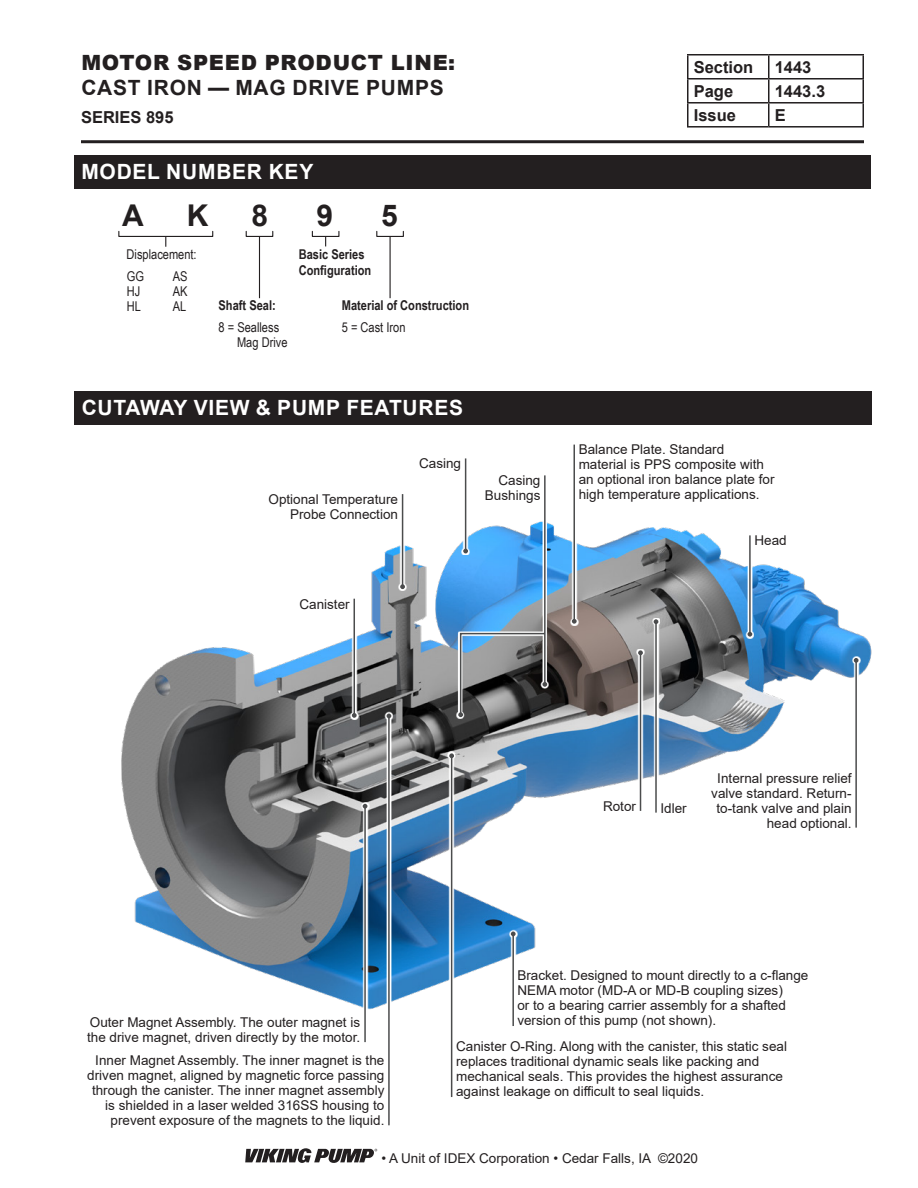
<style>
.page{position:relative;width:918px;height:1188px;background:#fff}
.page>*{position:absolute;margin:0;border:0;box-sizing:border-box;transform-origin:0 0}
.Model_Number_for_Key{font:700 30px "Arial";color:#231f20}
.BLACK_BAR_Caps_Heade{font:700 21px "Arial";letter-spacing:.035em;color:#fff}
.t1{font:900 21px "Arial";letter-spacing:.035em;color:#231f20}
.t2{font:700 21px "Arial";letter-spacing:.035em;color:#231f20}
.t3{font:700 16.5px "Arial";color:#231f20}
.Callouts_-_Right{font:13.5px/15px "Arial";color:#231f20;text-align:right}
.Callouts_-_Left{font:13.5px/15px "Arial";color:#231f20}
.Model_Number_Key_-_B{font:700 13.5px/16.2px "Arial Narrow";color:#231f20}
.Model_Number_Key_-_R{font:13.5px/15px "Arial Narrow";color:#231f20}
</style>
<div class="page">
<img style="left:121px;top:523px;width:751px;height:487px">
<div style="left:75px;top:392px;width:797px;height:33px;background:#231f20"></div>
<svg style="left:636px;top:649px;width:9px;height:164px"></svg>
<hr style="left:640px;top:653px;width:1px;height:158px;background:#4b4c4d">
<svg style="left:638px;top:650px;width:5px;height:5px"></svg>
<svg style="left:509px;top:930px;width:8px;height:80px"></svg>
<hr style="left:512px;top:934px;width:2px;height:92px;background:#4b4c4d">
<svg style="left:511px;top:931px;width:5px;height:5px"></svg>
<svg style="left:652px;top:618px;width:8px;height:196px"></svg>
<hr style="left:655px;top:622px;width:2px;height:191px;background:#4b4c4d">
<svg style="left:654px;top:619px;width:4px;height:5px"></svg>
<svg style="left:447px;top:752px;width:9px;height:345px"></svg>
<hr style="left:451px;top:756px;width:1px;height:341px;background:#4b4c4d">
<svg style="left:449px;top:753px;width:5px;height:5px"></svg>
<svg style="left:361px;top:802px;width:8px;height:241px"></svg>
<hr style="left:364px;top:806px;width:2px;height:236px;background:#4b4c4d">
<svg style="left:363px;top:804px;width:4px;height:5px"></svg>
<svg style="left:385px;top:712px;width:8px;height:414px"></svg>
<hr style="left:388px;top:716px;width:2px;height:409px;background:#4b4c4d">
<svg style="left:387px;top:714px;width:4px;height:4px"></svg>
<svg style="left:464px;top:458px;width:3px;height:16px"></svg>
<hr style="left:465px;top:458px;width:1px;height:93px;background:#4b4c4d">
<svg style="left:398px;top:494px;width:9px;height:97px"></svg>
<hr style="left:402px;top:494px;width:1px;height:93px;background:#4b4c4d">
<svg style="left:400px;top:584px;width:5px;height:5px"></svg>
<svg style="left:570px;top:444px;width:8px;height:181px"></svg>
<hr style="left:573px;top:445px;width:2px;height:176px;background:#4b4c4d">
<svg style="left:572px;top:619px;width:5px;height:5px"></svg>
<svg style="left:350px;top:597px;width:8px;height:123px"></svg>
<hr style="left:354px;top:599px;width:1px;height:116px;background:#4b4c4d">
<svg style="left:352px;top:713px;width:5px;height:5px"></svg>
<div style="left:852px;top:656px;width:8px;height:173px;background:#fff"></div>
<hr style="left:855px;top:660px;width:2px;height:168px;background:#4b4c4d">
<svg style="left:854px;top:658px;width:5px;height:5px"></svg>
<svg style="left:746px;top:534px;width:8px;height:104px"></svg>
<hr style="left:749px;top:535px;width:2px;height:99px;background:#4b4c4d">
<svg style="left:748px;top:632px;width:4px;height:5px"></svg>
<div style="left:74px;top:155px;width:797px;height:33px;background:#231f20"></div>
<div style="left:118px;top:231px;width:95px;height:6px;border:1px solid #231f20"></div>
<div style="left:246px;top:231px;width:27px;height:6px;border:1px solid #231f20"></div>
<hr style="left:259px;top:236px;width:1px;height:62px;background:#231f20">
<div style="left:376px;top:231px;width:28px;height:6px;border:1px solid #231f20"></div>
<hr style="left:390px;top:236px;width:1px;height:62px;background:#231f20">
<div style="left:312px;top:231px;width:27px;height:6px;border:1px solid #231f20"></div>
<svg style="left:457px;top:474px;width:92px;height:245px"></svg>
<hr style="left:544px;top:475px;width:2px;height:209px;background:#4b4c4d">
<svg style="left:458px;top:632px;width:89px;height:85px;background:#6e7275"></svg>
<hr style="left:687px;top:54px;width:82px;height:2px;background:#231f20">
<hr style="left:769px;top:54px;width:95px;height:2px;background:#231f20">
<hr style="left:862px;top:56px;width:2px;height:22px;background:#231f20">
<hr style="left:769px;top:78px;width:95px;height:2px;background:#231f20">
<hr style="left:862px;top:80px;width:2px;height:22px;background:#231f20">
<svg style="left:687px;top:55px;width:176px;height:71px"></svg>
<hr style="left:769px;top:102px;width:95px;height:2px;background:#231f20">
<hr style="left:768px;top:104px;width:2px;height:22px;background:#231f20">
<hr style="left:862px;top:104px;width:2px;height:22px;background:#231f20">
<hr style="left:687px;top:126px;width:82px;height:2px;background:#231f20">
<hr style="left:769px;top:126px;width:95px;height:2px;background:#231f20">
<hr style="left:81px;top:140px;width:783px;height:3px;background:#231f20">
<svg style="left:245px;top:1148px;width:132px;height:15px"></svg>
<h2 class="t1" style="left:81px;top:47px;width:375px">MOTOR SPEED PRODUCT LINE:</h2>
<h2 class="t2" style="left:81px;top:73px;width:364px">CAST IRON — MAG DRIVE PUMPS</h2>
<p class="t3" style="left:694px;top:55px;width:61px">Section</p>
<p class="t3" style="left:775px;top:55px;width:38px">1443</p>
<p class="t3" style="left:694px;top:79px;width:41px">Page</p>
<p class="t3" style="left:775px;top:79px;width:52px">1443.3</p>
<p class="t3" style="left:81px;top:105px;width:94px">SERIES 895</p>
<p class="t3" style="left:694px;top:103px;width:44px">Issue</p>
<p class="t3" style="left:775px;top:103px;width:13px">E</p>
<p class="BLACK_BAR_Caps_Heade" style="left:81px;top:157px;width:234px">MODEL NUMBER KEY</p>
<p class="Model_Number_for_Key" style="left:122px;top:195px;width:23px">A</p>
<p class="Model_Number_for_Key" style="left:187px;top:195px;width:23px">K</p>
<p class="Model_Number_for_Key" style="left:252px;top:195px;width:18px">8</p>
<p class="Model_Number_for_Key" style="left:316px;top:195px;width:18px">9</p>
<p class="Model_Number_for_Key" style="left:381px;top:195px;width:18px">5</p>
<p class="Model_Number_Key_-_R" style="left:127px;top:246px;width:72px">Displacement:</p>
<p class="Model_Number_Key_-_B" style="left:342px;top:297px;width:129px">Material of Construction</p>
<p class="Model_Number_Key_-_R" style="left:342px;top:319px;width:65px">5 = Cast Iron</p>
<p class="Model_Number_Key_-_B" style="left:299px;top:245px;width:74px">Basic Series<br>Configuration</p>
<p class="Model_Number_Key_-_R" style="left:127px;top:268px;width:19px">GG<br>HJ<br>HL</p>
<p class="Model_Number_Key_-_R" style="left:173px;top:268px;width:16px;text-align:justify">AS AK AL</p>
<p class="Model_Number_Key_-_B" style="left:219px;top:297px;width:59px">Shaft Seal:</p>
<p class="Model_Number_Key_-_R" style="left:237px;top:319px;width:52px;text-indent:-18px">8 = Sealless<br>Mag Drive</p>
<p class="BLACK_BAR_Caps_Heade" style="left:82px;top:393px;width:383px">CUTAWAY VIEW &amp; PUMP FEATURES</p>
<p class="Callouts_-_Right" style="left:268px;top:492px;width:131px">Optional Temperature<br>Probe Connection</p>
<p class="Callouts_-_Right" style="left:419px;top:456px;width:44px">Casing</p>
<p class="Callouts_-_Right" style="left:485px;top:473px;width:57px">Casing<br>Bushings</p>
<p class="Callouts_-_Right" style="left:299px;top:596px;width:52px">Canister</p>
<p class="Callouts_-_Left" style="left:579px;top:442px;width:197px">Balance Plate. Standard material is PPS composite with an optional iron balance plate for high temperature applications.</p>
<p class="Callouts_-_Left" style="left:754px;top:533px;width:34px">Head</p>
<p class="Callouts_-_Right" style="left:603px;top:799px;width:35px">Rotor</p>
<p class="Callouts_-_Left" style="left:661px;top:800px;width:28px">Idler</p>
<p class="Callouts_-_Right" style="left:711px;top:770px;width:142px">Internal pressure relief valve standard. Return&shy;to-tank valve and plain head optional.</p>
<p class="Callouts_-_Right" style="left:87px;top:1015px;width:275px;text-align:left">Outer Magnet Assembly. The outer magnet is the drive magnet, driven directly by the motor.</p>
<p class="Callouts_-_Right" style="left:87px;top:1053px;width:299px">Inner Magnet Assembly. The inner magnet is the driven magnet, aligned by magnetic force passing through the canister. The inner magnet assembly is shielded in a laser welded 316SS housing to prevent exposure of the magnets to the liquid.</p>
<p class="Callouts_-_Left" style="left:517px;top:967px;width:293px">Bracket. Designed to mount directly to a c-flange NEMA motor (MD-A or MD-B coupling sizes)<br>or to a bearing carrier assembly for a shafted version of this pump (not shown).</p>
<p class="Callouts_-_Left" style="left:456px;top:1038px;width:332px">Canister O-Ring. Along with the canister, this static seal replaces traditional dynamic seals like packing and mechanical seals. This provides the highest assurance against leakage on difficult to seal liquids.</p>
<p class="Callouts_-_Right" style="left:381px;top:1150px;width:318px">• A Unit of IDEX Corporation • Cedar Falls, IA ©2020</p>
</div>
